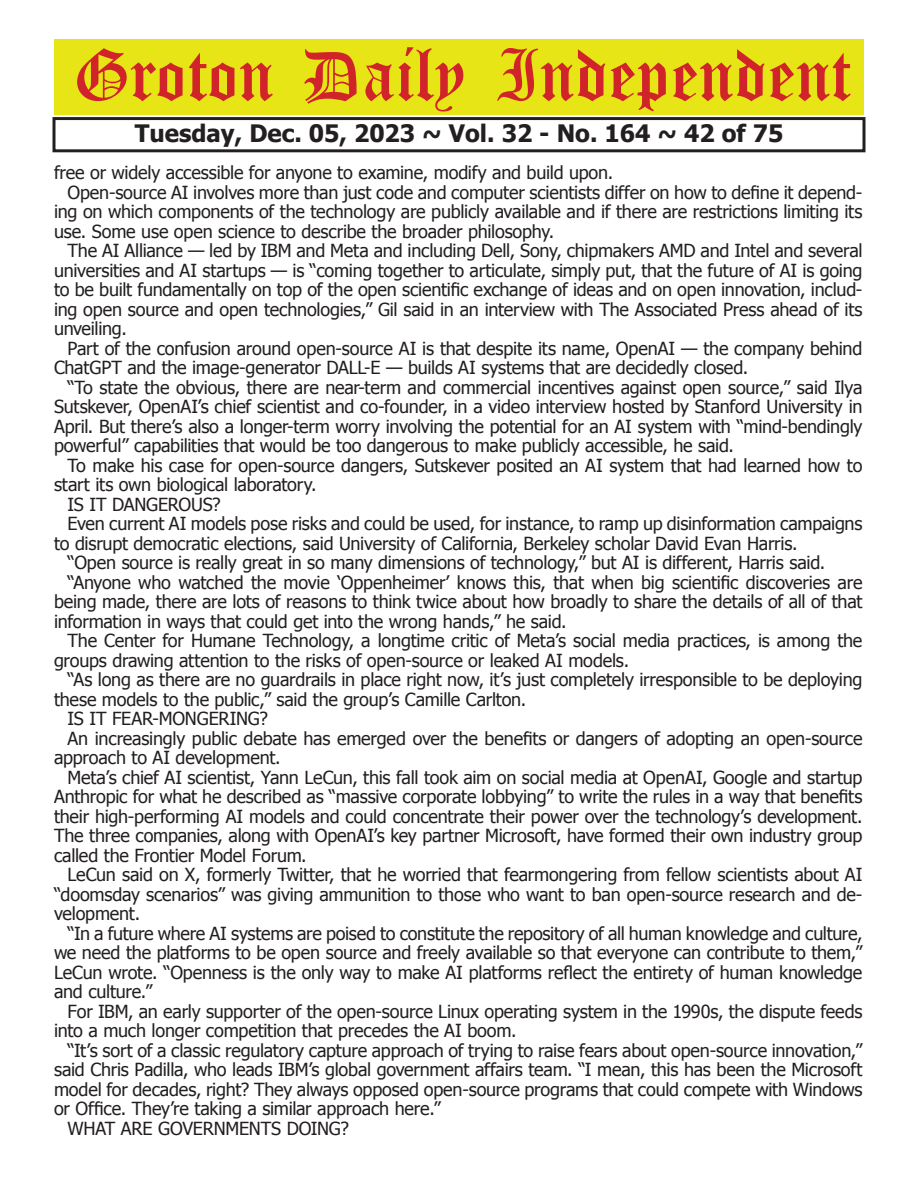
<style>
.page{position:relative;width:918px;height:1188px;background:#fff}
.page>*{position:absolute;margin:0;border:0;box-sizing:border-box;transform-origin:0 0}
.t1{font:54px "Old English Five";color:#d1232a}
.t2{font:700 24px "Tahoma";color:#231f20}
.t3{font:18px "Tahoma";letter-spacing:-.01em;color:#231f20}
</style>
<div class="page">
<div style="left:52px;top:117px;width:814px;height:35px;border:3px solid #231f20"></div>
<div style="left:54px;top:40px;width:810px;height:75px;background:#e7e515"></div>
<h1 class="t1" style="left:73px;top:50px;width:779px">Groton Daily Independent</h1>
<h2 class="t2" style="left:135px;top:116px;width:650px">Tuesday, Dec. 05, 2023 ~ Vol. 32 - No. 164 ~ 42 of 75</h2>
<p class="t3" style="left:54px;top:161px;width:561px">free or widely accessible for anyone to examine, modify and build upon.</p>
<p class="t3" style="left:68px;top:180px;width:796px">Open-source AI involves more than just code and computer scientists differ on how to define it depend-</p>
<p class="t3" style="left:54px;top:200px;width:810px">ing on which components of the technology are publicly available and if there are restrictions limiting its</p>
<p class="t3" style="left:54px;top:219px;width:502px">use. Some use open science to describe the broader philosophy.</p>
<p class="t3" style="left:68px;top:239px;width:797px">The AI Alliance — led by IBM and Meta and including Dell, Sony, chipmakers AMD and Intel and several</p>
<p class="t3" style="left:54px;top:258px;width:810px">universities and AI startups — is “coming together to articulate, simply put, that the future of AI is going</p>
<p class="t3" style="left:54px;top:278px;width:810px">to be built fundamentally on top of the open scientific exchange of ideas and on open innovation, includ-</p>
<p class="t3" style="left:54px;top:297px;width:810px">ing open source and open technologies,” Gil said in an interview with The Associated Press ahead of its</p>
<p class="t3" style="left:54px;top:317px;width:74px">unveiling.</p>
<p class="t3" style="left:68px;top:336px;width:796px">Part of the confusion around open-source AI is that despite its name, OpenAI — the company behind</p>
<p class="t3" style="left:54px;top:356px;width:696px">ChatGPT and the image-generator DALL-E — builds AI systems that are decidedly closed.</p>
<p class="t3" style="left:68px;top:375px;width:797px">“To state the obvious, there are near-term and commercial incentives against open source,” said Ilya</p>
<p class="t3" style="left:54px;top:395px;width:810px">Sutskever, OpenAI’s chief scientist and co-founder, in a video interview hosted by Stanford University in</p>
<p class="t3" style="left:54px;top:414px;width:810px">April. But there’s also a longer-term worry involving the potential for an AI system with “mind-bendingly</p>
<p class="t3" style="left:54px;top:434px;width:682px">powerful” capabilities that would be too dangerous to make publicly accessible, he said.</p>
<p class="t3" style="left:68px;top:453px;width:796px">To make his case for open-source dangers, Sutskever posited an AI system that had learned how to</p>
<p class="t3" style="left:54px;top:473px;width:264px">start its own biological laboratory.</p>
<p class="t3" style="left:68px;top:492px;width:155px">IS IT DANGEROUS?</p>
<p class="t3" style="left:68px;top:512px;width:796px">Even current AI models pose risks and could be used, for instance, to ramp up disinformation campaigns</p>
<p class="t3" style="left:54px;top:531px;width:745px">to disrupt democratic elections, said University of California, Berkeley scholar David Evan Harris.</p>
<p class="t3" style="left:68px;top:551px;width:759px">“Open source is really great in so many dimensions of technology,” but AI is different, Harris said.</p>
<p class="t3" style="left:68px;top:570px;width:796px">“Anyone who watched the movie ‘Oppenheimer’ knows this, that when big scientific discoveries are</p>
<p class="t3" style="left:54px;top:590px;width:810px">being made, there are lots of reasons to think twice about how broadly to share the details of all of that</p>
<p class="t3" style="left:54px;top:609px;width:514px">information in ways that could get into the wrong hands,” he said.</p>
<p class="t3" style="left:68px;top:629px;width:796px">The Center for Humane Technology, a longtime critic of Meta’s social media practices, is among the</p>
<p class="t3" style="left:54px;top:648px;width:577px">groups drawing attention to the risks of open-source or leaked AI models.</p>
<p class="t3" style="left:68px;top:668px;width:796px">“As long as there are no guardrails in place right now, it’s just completely irresponsible to be deploying</p>
<p class="t3" style="left:54px;top:687px;width:474px">these models to the public,” said the group’s Camille Carlton.</p>
<p class="t3" style="left:68px;top:707px;width:202px">IS IT FEAR-MONGERING?</p>
<p class="t3" style="left:68px;top:726px;width:796px">An increasingly public debate has emerged over the benefits or dangers of adopting an open-source</p>
<p class="t3" style="left:54px;top:746px;width:228px">approach to AI development.</p>
<p class="t3" style="left:68px;top:765px;width:797px">Meta’s chief AI scientist, Yann LeCun, this fall took aim on social media at OpenAI, Google and startup</p>
<p class="t3" style="left:54px;top:784px;width:810px">Anthropic for what he described as “massive corporate lobbying” to write the rules in a way that benefits</p>
<p class="t3" style="left:54px;top:804px;width:810px">their high-performing AI models and could concentrate their power over the technology’s development.</p>
<p class="t3" style="left:54px;top:823px;width:810px">The three companies, along with OpenAI’s key partner Microsoft, have formed their own industry group</p>
<p class="t3" style="left:54px;top:843px;width:254px">called the Frontier Model Forum.</p>
<p class="t3" style="left:68px;top:862px;width:797px">LeCun said on X, formerly Twitter, that he worried that fearmongering from fellow scientists about AI</p>
<p class="t3" style="left:54px;top:882px;width:810px">“doomsday scenarios” was giving ammunition to those who want to ban open-source research and de-</p>
<p class="t3" style="left:54px;top:901px;width:88px">velopment.</p>
<p class="t3" style="left:68px;top:921px;width:797px">“In a future where AI systems are poised to constitute the repository of all human knowledge and culture,</p>
<p class="t3" style="left:54px;top:940px;width:810px">we need the platforms to be open source and freely available so that everyone can contribute to them,”</p>
<p class="t3" style="left:54px;top:960px;width:810px">LeCun wrote. “Openness is the only way to make AI platforms reflect the entirety of human knowledge</p>
<p class="t3" style="left:54px;top:979px;width:100px">and culture.”</p>
<p class="t3" style="left:68px;top:999px;width:797px">For IBM, an early supporter of the open-source Linux operating system in the 1990s, the dispute feeds</p>
<p class="t3" style="left:54px;top:1018px;width:464px">into a much longer competition that precedes the AI boom.</p>
<p class="t3" style="left:68px;top:1038px;width:796px">“It’s sort of a classic regulatory capture approach of trying to raise fears about open-source innovation,”</p>
<p class="t3" style="left:54px;top:1057px;width:810px">said Chris Padilla, who leads IBM’s global government affairs team. “I mean, this has been the Microsoft</p>
<p class="t3" style="left:54px;top:1077px;width:810px">model for decades, right? They always opposed open-source programs that could compete with Windows</p>
<p class="t3" style="left:54px;top:1096px;width:388px">or Office. They’re taking a similar approach here.”</p>
<p class="t3" style="left:68px;top:1116px;width:283px">WHAT ARE GOVERNMENTS DOING?</p>
</div>
